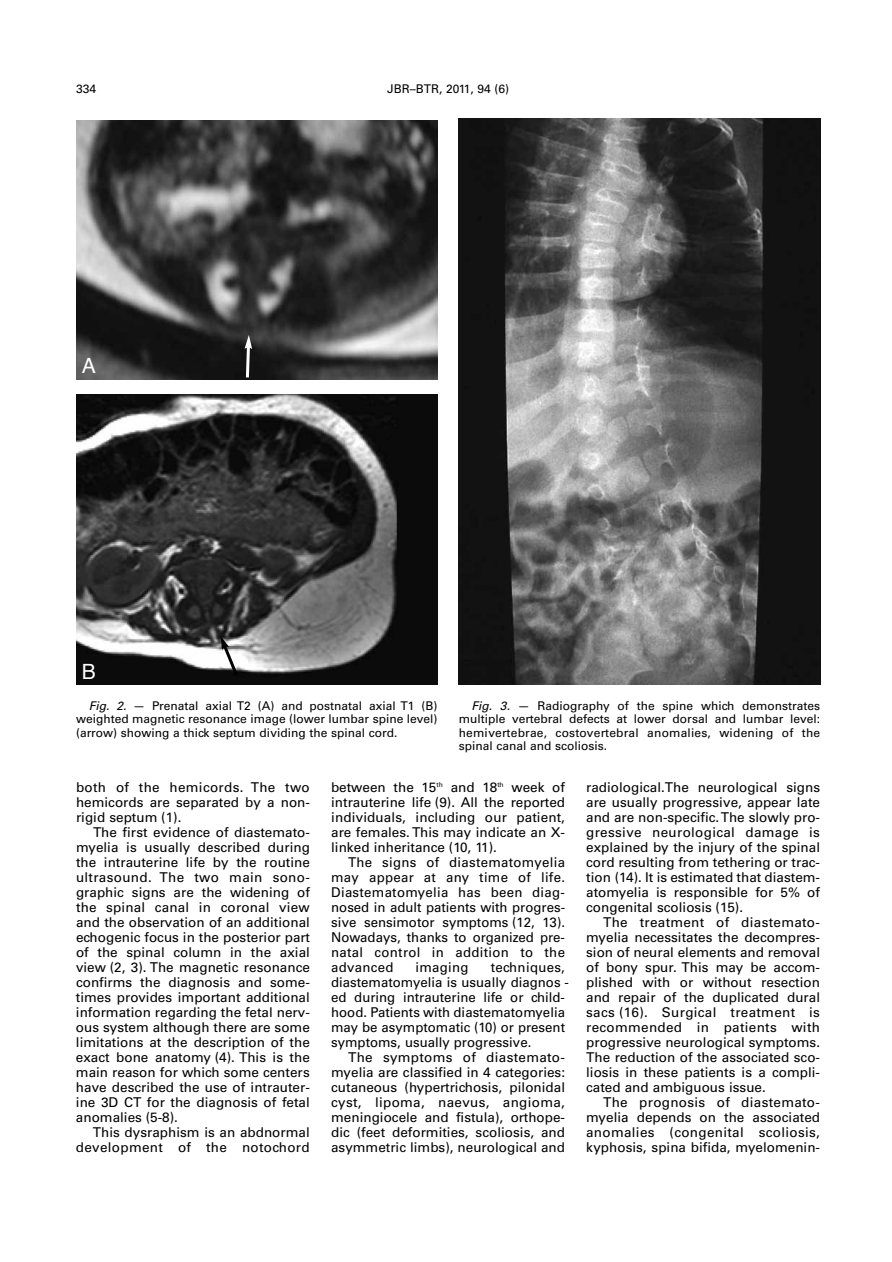
<style>
.page{position:relative;width:892px;height:1262px;background:#fff}
.page>*{position:absolute;margin:0;border:0;box-sizing:border-box;transform-origin:0 0}
.t1{font:21px "Helvetica";color:#fff}
.t2{font:13.5px/15px "Univers";color:#000;text-align:justify}
.t3{font:13.5px "Univers";letter-spacing:.02em;color:#000}
.t4{font:12px/13.5px "Univers";color:#000;text-align:justify}
.s1{font-style:italic}
</style>
<div class="page">
<img style="left:76px;top:120px;width:361px;height:259px">
<img style="left:76px;top:395px;width:361px;height:289px">
<img style="left:459px;top:119px;width:361px;height:565px">
<svg style="left:244px;top:335px;width:8px;height:45px"></svg>
<svg style="left:220px;top:636px;width:20px;height:43px"></svg>
<p class="t4" style="left:76px;top:83px;width:22px">334</p>
<p class="t4" style="left:387px;top:83px;width:124px">JBR–BTR, 2011, 94 (6)</p>
<h1 class="t1" style="left:82px;top:357px;width:16px">A</h1>
<h1 class="t1" style="left:82px;top:663px;width:16px">B</h1>
<p class="t4" style="left:76px;top:700px;width:363px;text-indent:13px"><span class="s1">Fig. 2.</span> — Prenatal axial T2 (A) and postnatal axial T1 (B) weighted magnetic resonance image (lower lumbar spine level) (arrow) showing a thick septum dividing the spinal cord.</p>
<p class="t4" style="left:459px;top:700px;width:363px;text-indent:13px"><span class="s1">Fig. 3.</span> — Radiography of the spine which demonstrates multiple vertebral defects at lower dorsal and lumbar level: hemivertebrae, costovertebral anomalies, widening of the spinal canal and scoliosis.</p>
<p class="t2" style="left:76px;top:781px;width:235px">both of the hemicords. The two hemicords are separated by a non&shy;rigid septum (1).</p>
<p class="t2" style="left:76px;top:826px;width:236px;text-indent:17px">The first evidence of diastemato&shy;myelia is usually described during the intrauterine life by the routine ultrasound. The two main sono&shy;graphic signs are the widening of the spinal canal in coronal view and the observation of an additional echogenic focus in the posterior part of the spinal column in the axial view (2, 3). The magnetic resonance confirms the diagnosis and some&shy;times provides important additional information regarding the fetal nerv&shy;ous system although there are some limitations at the description of the exact bone anatomy (4). This is the main reason for which some centers have described the use of intrauter&shy;ine 3D CT for the diagnosis of fetal anomalies (5-8).</p>
<p class="t2" style="left:76px;top:1126px;width:235px;text-align:right">This dysraphism is an abdnormal development of the notochord</p>
<p class="t2" style="left:331px;top:780px;width:236px">between the 15<sup>th</sup> and 18<sup>th</sup> week of intrauterine life (9). All the reported individuals, including our patient, are females. This may indicate an X&shy;linked inheritance (10, 11).</p>
<p class="t2" style="left:331px;top:856px;width:235px;text-indent:17px">The signs of diastematomyelia may appear at any time of life.<br>Diastematomyelia has been diag&shy;nosed in adult patients with progres&shy;sive sensimotor symptoms (12, 13).<br>Nowadays, thanks to organized pre&shy;natal control in addition to the advanced</p>
<p class="t2" style="left:331px;top:961px;width:239px;text-align:left;text-indent:160px">techniques, diastematomyelia is usually diagnos - ed during intrauterine life or child&shy;hood. Patients with diastematomyelia may be asymptomatic (10) or present symptoms, usually progressive.</p>
<p class="t2" style="left:331px;top:1051px;width:235px;text-indent:17px">The symptoms of diastemato&shy;myelia are classified in 4 categories: cutaneous (hypertrichosis, pilonidal cyst, lipoma, naevus, angioma, meningiocele and fistula), orthope&shy;dic (feet deformities, scoliosis, and asymmetric limbs), neurological and</p>
<p class="t3" style="left:415px;top:962px;width:55px">imaging</p>
<p class="t2" style="left:586px;top:781px;width:235px">radiological.The neurological signs are usually progressive, appear late and are non-specific. The slowly pro&shy;gressive neurological damage is explained by the injury of the spinal cord resulting from tethering or trac&shy;tion (14). It is estimated that diastem&shy;atomyelia is responsible for 5% of congenital scoliosis (15).</p>
<p class="t2" style="left:586px;top:915px;width:235px;text-indent:17px">The treatment of diastemato&shy;myelia necessitates the decompres&shy;sion of neural elements and removal of bony spur. This may be accom&shy;plished with or without resection and repair of the duplicated dural sacs (16). Surgical treatment is recom mended in patients with progressive neurological symptoms.<br>The reduction of the associated sco&shy;liosis in these patients is a compli&shy;cated and ambiguous issue.</p>
<p class="t2" style="left:586px;top:1095px;width:235px;text-indent:17px">The prognosis of diastemato&shy;myelia depends on the associated anomalies (congenital scoliosis, kyphosis, spina bifida, myelo menin -</p>
</div>
